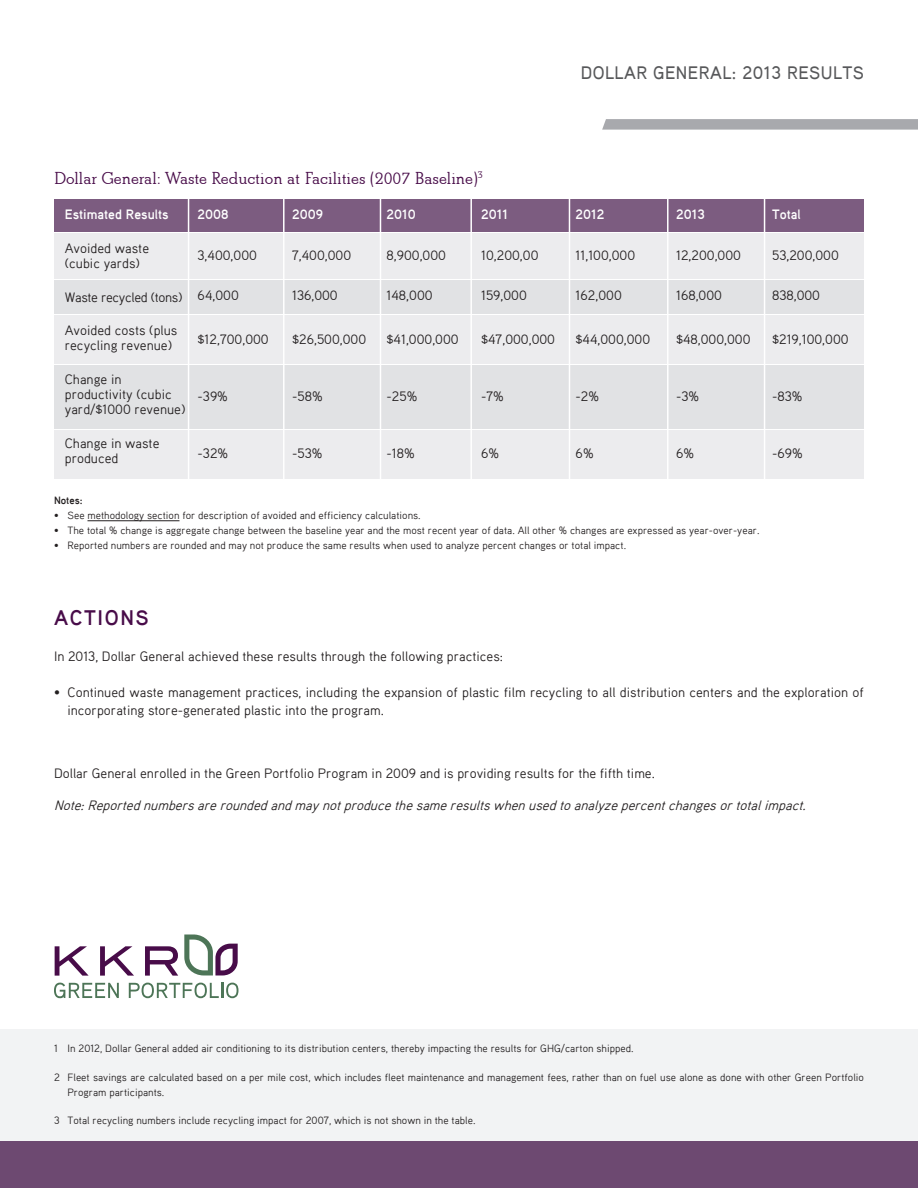
<style>
.page{position:relative;width:918px;height:1188px;background:#fff}
.page>*{position:absolute;margin:0;border:0;box-sizing:border-box;transform-origin:0 0}
.t1{font:700 21px "Aaux Pro";letter-spacing:.075em;color:#480c49}
.t2{font:600 18px "Beton EF";color:#480c49}
.t3{font:500 18px "Aaux Pro";letter-spacing:.025em;color:#57585a}
.t4{font:13.5px/18px "Aaux Pro";color:#231f20}
.t5{font:italic 13.5px "Aaux Pro";color:#231f20}
.t6{font:700 13.5px "Aaux Pro";color:#fff}
.t7{font:13.5px "Aaux Pro";letter-spacing:-.025em;color:#231f20}
.t8{font:10.5px/15px "Aaux Pro";color:#231f20}
.t9{font:700 10.5px "Aaux Pro";color:#231f20}
</style>
<div class="page">
<div style="left:0;top:1029px;width:918px;height:129px;background:#f2f3f4"></div>
<div style="left:0;top:1142px;width:918px;height:46px;background:#6d4971"></div>
<svg style="left:602px;top:119px;width:316px;height:11px;background:#acadb1"></svg>
<svg style="left:55px;top:946px;width:34px;height:30px"></svg>
<svg style="left:100px;top:946px;width:34px;height:30px"></svg>
<svg style="left:145px;top:946px;width:33px;height:30px"></svg>
<svg style="left:54px;top:983px;width:65px;height:15px"></svg>
<svg style="left:129px;top:983px;width:109px;height:15px"></svg>
<svg style="left:184px;top:934px;width:54px;height:41px"></svg>
<hr style="left:87px;top:521px;width:93px;height:1px;background:#231f20">
<div style="left:54px;top:199px;width:810px;height:32px;background:#7c5c80"></div>
<div style="left:54px;top:233px;width:810px;height:45px;background:#ececee"></div>
<div style="left:54px;top:315px;width:810px;height:48px;background:#ececee"></div>
<div style="left:54px;top:430px;width:810px;height:49px;background:#ececee"></div>
<div style="left:54px;top:280px;width:810px;height:33px;background:#e1e2e4"></div>
<div style="left:54px;top:365px;width:810px;height:64px;background:#e1e2e4"></div>
<hr style="left:764px;top:198px;width:1px;height:282px;background:#fff">
<hr style="left:667px;top:198px;width:2px;height:282px;background:#fff">
<hr style="left:569px;top:198px;width:1px;height:282px;background:#fff">
<hr style="left:470px;top:198px;width:2px;height:282px;background:#fff">
<hr style="left:380px;top:198px;width:1px;height:282px;background:#fff">
<hr style="left:283px;top:198px;width:2px;height:282px;background:#fff">
<hr style="left:188px;top:198px;width:1px;height:282px;background:#fff">
<p class="t3" style="left:581px;top:61px;width:285px">DOLLAR GENERAL: 2013 RESULTS</p>
<p class="t2" style="left:54px;top:168px;width:430px">Dollar General: Waste Reduction at Facilities (2007 Baseline)<sup>3</sup></p>
<p class="t6" style="left:65px;top:206px;width:105px">Estimated Results</p>
<p class="t4" style="left:65px;top:239px;width:86px">Avoided waste</p>
<p class="t4" style="left:65px;top:254px;width:77px">(cubic yards)</p>
<p class="t7" style="left:65px;top:289px;width:119px">Waste recycled (tons)</p>
<p class="t4" style="left:65px;top:321px;width:114px">Avoided costs (plus</p>
<p class="t4" style="left:65px;top:336px;width:109px">recycling revenue)</p>
<p class="t4" style="left:65px;top:370px;width:58px">Change in</p>
<p class="t4" style="left:65px;top:385px;width:108px">productivity (cubic</p>
<p class="t4" style="left:65px;top:400px;width:122px">yard/$1000 revenue)</p>
<p class="t4" style="left:65px;top:434px;width:96px">Change in waste</p>
<p class="t4" style="left:65px;top:449px;width:55px">produced</p>
<p class="t6" style="left:198px;top:206px;width:33px">2008</p>
<p class="t6" style="left:292px;top:206px;width:32px">2009</p>
<p class="t6" style="left:387px;top:206px;width:31px">2010</p>
<p class="t6" style="left:481px;top:206px;width:28px">2011</p>
<p class="t6" style="left:576px;top:206px;width:30px">2012</p>
<p class="t6" style="left:676px;top:206px;width:30px">2013</p>
<p class="t6" style="left:772px;top:206px;width:30px">Total</p>
<p class="t4" style="left:198px;top:246px;width:61px">3,400,000</p>
<p class="t4" style="left:292px;top:246px;width:61px">7,400,000</p>
<p class="t4" style="left:387px;top:246px;width:61px">8,900,000</p>
<p class="t4" style="left:481px;top:246px;width:59px">10,200,00</p>
<p class="t4" style="left:576px;top:246px;width:61px">11,100,000</p>
<p class="t4" style="left:676px;top:246px;width:66px">12,200,000</p>
<p class="t4" style="left:772px;top:246px;width:68px">53,200,000</p>
<p class="t4" style="left:198px;top:286px;width:43px">64,000</p>
<p class="t4" style="left:292px;top:286px;width:47px">136,000</p>
<p class="t4" style="left:387px;top:286px;width:47px">148,000</p>
<p class="t4" style="left:481px;top:286px;width:47px">159,000</p>
<p class="t4" style="left:576px;top:286px;width:48px">162,000</p>
<p class="t4" style="left:676px;top:286px;width:47px">168,000</p>
<p class="t4" style="left:772px;top:286px;width:49px">838,000</p>
<p class="t4" style="left:198px;top:330px;width:73px">$12,700,000</p>
<p class="t4" style="left:292px;top:330px;width:76px">$26,500,000</p>
<p class="t4" style="left:387px;top:330px;width:74px">$41,000,000</p>
<p class="t4" style="left:481px;top:330px;width:75px">$47,000,000</p>
<p class="t4" style="left:576px;top:330px;width:76px">$44,000,000</p>
<p class="t4" style="left:676px;top:330px;width:76px">$48,000,000</p>
<p class="t4" style="left:772px;top:330px;width:78px">$219,100,000</p>
<p class="t4" style="left:198px;top:387px;width:32px">-39%</p>
<p class="t4" style="left:292px;top:387px;width:32px">-58%</p>
<p class="t4" style="left:387px;top:387px;width:32px">-25%</p>
<p class="t4" style="left:481px;top:387px;width:24px">-7%</p>
<p class="t4" style="left:576px;top:387px;width:25px">-2%</p>
<p class="t4" style="left:676px;top:387px;width:25px">-3%</p>
<p class="t4" style="left:772px;top:387px;width:32px">-83%</p>
<p class="t4" style="left:198px;top:444px;width:32px">-32%</p>
<p class="t4" style="left:292px;top:444px;width:32px">-53%</p>
<p class="t4" style="left:387px;top:444px;width:30px">-18%</p>
<p class="t4" style="left:481px;top:444px;width:20px">6%</p>
<p class="t4" style="left:576px;top:444px;width:20px">6%</p>
<p class="t4" style="left:676px;top:444px;width:20px">6%</p>
<p class="t4" style="left:772px;top:444px;width:32px">-69%</p>
<p class="t9" style="left:54px;top:494px;width:30px">Notes:</p>
<p class="t8" style="left:54px;top:508px;width:368px">¥ See methodology section for description of avoided and efficiency calculations.</p>
<p class="t8" style="left:54px;top:523px;width:707px">¥ The total % change is aggregate change between the baseline year and the most recent year of data. All other % changes are expressed as year-over-year.</p>
<p class="t8" style="left:54px;top:538px;width:574px">¥ Reported numbers are rounded and may not produce the same results when used to analyze percent changes or total impact.</p>
<p class="t1" style="left:54px;top:605px;width:96px">ACTIONS</p>
<p class="t4" style="left:54px;top:647px;width:451px">In 2013, Dollar General achieved these results through the following practices:</p>
<p class="t4" style="left:68px;top:683px;width:798px;text-indent:-14px">¥ Continued waste management practices, including the expansion of plastic film recycling to all distribution centers and the exploration of incorporating store-generated plastic into the program.</p>
<p class="t4" style="left:54px;top:764px;width:602px">Dollar General enrolled in the Green Portfolio Program in 2009 and is providing results for the fifth time.</p>
<p class="t5" style="left:54px;top:797px;width:757px">Note:Reportednumbersareroundedandmaynotproducethesameresultswhenusedtoanalyzepercentchangesortotalimpact.</p>
<p class="t8" style="left:54px;top:1041px;width:581px">1 In 2012, Dollar General added air conditioning to its distribution centers, thereby impacting the results for GHG/carton shipped.</p>
<p class="t8" style="left:68px;top:1069px;width:798px;text-indent:-14px">2 Fleet savings are calculated based on a per mile cost, which includes fleet maintenance and management fees, rather than on fuel use alone as done with other Green Portfolio<br>Program participants.</p>
<p class="t8" style="left:54px;top:1113px;width:423px">3 Total recycling numbers include recycling impact for 2007, which is not shown in the table.</p>
</div>
